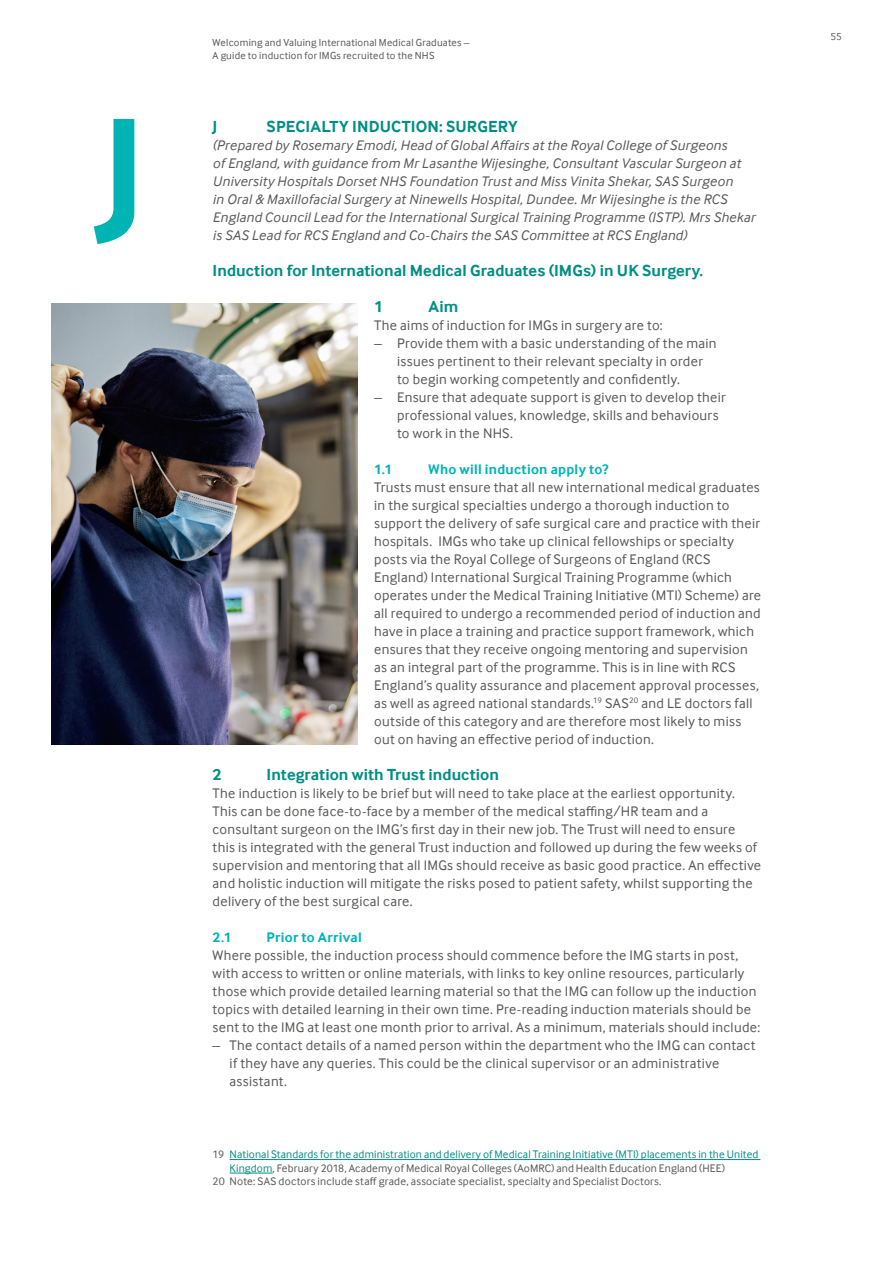
<style>
.page{position:relative;width:893px;height:1263px;background:#fff}
.page>*{position:absolute;margin:0;border:0;box-sizing:border-box;transform-origin:0 0}
.t1{font:700 154.5px "Inter Face";color:#00b3b5}
.t2{font:700 16.5px/36px "Inter Face";letter-spacing:.005em;color:#008e83}
.t3{font:14.25px/18px "Inter Face";letter-spacing:.02em;color:#575756}
.t4{font:italic 14.25px/18px "Inter Face";letter-spacing:.02em;color:#575756}
.t5{font:700 14.25px "Inter Face";letter-spacing:.02em;color:#00b3b5}
.t6{font:11.25px "Inter Face";letter-spacing:.02em;color:#575756}
.t7{font:11.25px "Inter Face";letter-spacing:.01em;color:#008e83}
.t8{font:10.5px/13.5px "Inter Face";letter-spacing:.025em;color:#575756}
.s1{color:#575756}
.s2{color:#008e83}
</style>
<div class="page">
<hr style="left:230px;top:1159px;width:530px;height:1px;background:#008e83">
<hr style="left:230px;top:1173px;width:43px;height:1px;background:#008e83">
<img style="left:51px;top:303px;width:306px;height:441px">
<h1 class="t1" style="left:100px;top:81px;width:47px">J</h1>
<p class="t8" style="left:213px;top:35px;width:258px">Welcoming and Valuing International Medical Graduates –<br>A guide to induction for IMGs recruited to the NHS</p>
<p class="t2" style="left:213px;top:108px;width:6px">J</p>
<p class="t2" style="left:267px;top:108px;width:253px">SPECIALTY INDUCTION: SURGERY</p>
<p class="t4" style="left:213px;top:136px;width:544px">(Prepared by Rosemary Emodi, Head of Global Affairs at the Royal College of Surgeons<br>of England, with guidance from Mr Lasanthe Wijesinghe, Consultant Vascular Surgeon at University Hospitals Dorset NHS Foundation Trust and Miss Vinita Shekar, SAS Surgeon<br>in Oral &amp; Maxillofacial Surgery at Ninewells Hospital, Dundee. Mr Wijesinghe is the RCS England Council Lead for the International Surgical Training Programme (ISTP). Mrs Shekar is SAS Lead for RCS England and Co-Chairs the SAS Committee at RCS England)</p>
<p class="t2" style="left:374px;top:252px;width:331px;text-indent:-162px">Induction for International Medical Graduates (IMGs) in UK Surgery.<br>1</p>
<p class="t2" style="left:429px;top:288px;width:31px">Aim</p>
<p class="t3" style="left:374px;top:316px;width:290px">The aims of induction for IMGs in surgery are to:</p>
<p class="t3" style="left:397px;top:334px;width:321px;text-indent:-23px">– Provide them with a basic understanding of the main issues pertinent to their relevant specialty in order to begin working competently and confidently.</p>
<p class="t3" style="left:397px;top:388px;width:330px;text-indent:-23px">– Ensure that adequate support is given to develop their professional values, knowledge, skills and behaviours to work in the NHS.</p>
<p class="t5" style="left:374px;top:461px;width:20px">1.1</p>
<p class="t5" style="left:429px;top:461px;width:181px">Who will induction apply to?</p>
<p class="t3" style="left:374px;top:478px;width:388px">Trusts must ensure that all new international medical graduates in the surgical specialties undergo a thorough induction to support the delivery of safe surgical care and practice with their hospitals. IMGs who take up clinical fellowships or specialty posts via the Royal College of Surgeons of England (RCS England) International Surgical Training Programme (which operates under the Medical Training Initiative (MTI) Scheme) are all required to undergo a recommended period of induction and have in place a training and practice support framework, which ensures that they receive ongoing mentoring and supervision as an integral part of the programme. This is in line with RCS England’s quality assurance and placement approval processes, as well as agreed national standards.<sup>19</sup> SAS<sup>20</sup> and LE doctors fall outside of this category and are therefore most likely to miss out on having an effective period of induction.</p>
<p class="t2" style="left:213px;top:756px;width:10px">2</p>
<p class="t2" style="left:267px;top:756px;width:234px">Integration with Trust induction</p>
<p class="t3" style="left:213px;top:784px;width:550px">The induction is likely to be brief but will need to take place at the earliest opportunity.<br>This can be done face-to-face by a member of the medical staffing/HR team and a consultant surgeon on the IMG’s first day in their new job. The Trust will need to ensure this is integrated with the general Trust induction and followed up during the few weeks of supervision and mentoring that all IMGs should receive as basic good practice. An effective and holistic induction will mitigate the risks posed to patient safety, whilst supporting the delivery of the best surgical care.</p>
<p class="t5" style="left:213px;top:929px;width:20px">2.1</p>
<p class="t5" style="left:267px;top:929px;width:97px">Prior to Arrival</p>
<p class="t3" style="left:213px;top:946px;width:549px">Where possible, the induction process should commence before the IMG starts in post, with access to written or online materials, with links to key online resources, particularly those which provide detailed learning material so that the IMG can follow up the induction topics with detailed learning in their own time. Pre-reading induction materials should be sent to the IMG at least one month prior to arrival. As a minimum, materials should include:</p>
<p class="t3" style="left:230px;top:1036px;width:527px;text-indent:-17px">– The contact details of a named person within the department who the IMG can contact if they have any queries. This could be the clinical supervisor or an administrative assistant.</p>
<p class="t7" style="left:213px;top:1148px;width:547px"><span class="s1">19</span> National Standards for the administration and delivery of Medical Training Initiative (MTI) placements in the United</p>
<p class="t6" style="left:230px;top:1161px;width:497px"><span class="s2">Kingdom</span>, February 2018, Academy of Medical Royal Colleges (AoMRC) and Health Education England (HEE)</p>
<p class="t6" style="left:213px;top:1175px;width:450px">20 Note: SAS doctors include staff grade, associate specialist, specialty and Specialist Doctors.</p>
<p class="t8" style="left:831px;top:30px;width:13px">55</p>
</div>
